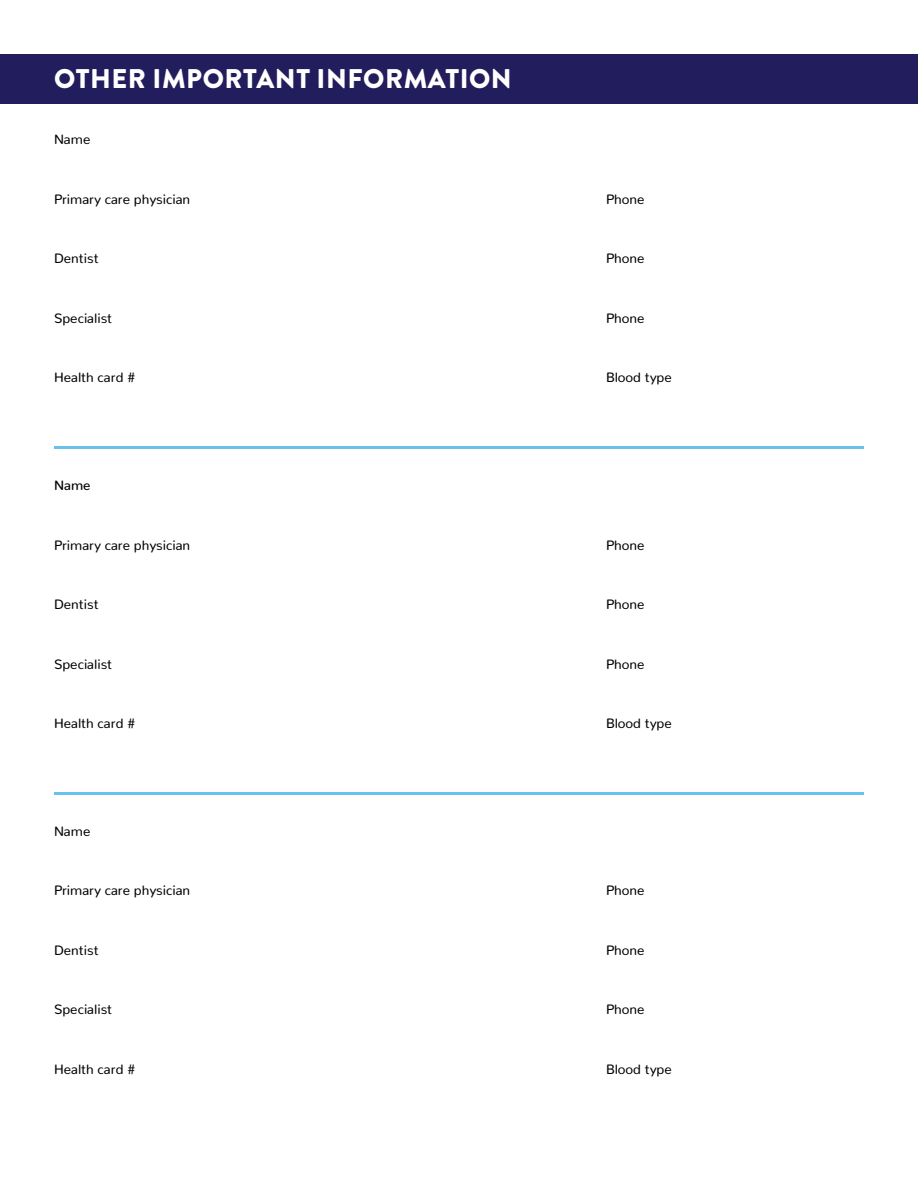
<style>
.page{position:relative;width:918px;height:1188px;background:#fff}
.page>*{position:absolute;margin:0;border:0;box-sizing:border-box;transform-origin:0 0}
.t1{font:900 27px "Brandon Grotesque";letter-spacing:.02em;color:#fff}
.t2{font:13.5px "Nunito";color:#000}
.t3{font:500 13.5px "Nunito";color:#000}
</style>
<div class="page">
<div style="left:0;top:54px;width:918px;height:50px;background:#221d5d"></div>
<hr style="left:54px;top:446px;width:810px;height:3px;background:#69c2ed">
<hr style="left:54px;top:792px;width:810px;height:3px;background:#69c2ed">
<h1 class="t1" style="left:54px;top:59px;width:459px">OTHER IMPORTANT INFORMATION</h1>
<p class="t2" style="left:54px;top:128px;width:38px">Name</p>
<p class="t2" style="left:54px;top:187px;width:138px">Primary care physician</p>
<p class="t2" style="left:606px;top:187px;width:40px">Phone</p>
<p class="t2" style="left:54px;top:247px;width:46px">Dentist</p>
<p class="t2" style="left:606px;top:247px;width:40px">Phone</p>
<p class="t2" style="left:54px;top:306px;width:60px">Specialist</p>
<p class="t2" style="left:606px;top:306px;width:40px">Phone</p>
<p class="t2" style="left:54px;top:366px;width:83px">Health card #</p>
<p class="t2" style="left:606px;top:366px;width:67px">Blood type</p>
<p class="t3" style="left:54px;top:474px;width:38px">Name</p>
<p class="t2" style="left:54px;top:533px;width:138px">Primary care physician</p>
<p class="t2" style="left:606px;top:533px;width:40px">Phone</p>
<p class="t2" style="left:54px;top:593px;width:46px">Dentist</p>
<p class="t2" style="left:606px;top:593px;width:40px">Phone</p>
<p class="t2" style="left:54px;top:652px;width:60px">Specialist</p>
<p class="t2" style="left:606px;top:652px;width:40px">Phone</p>
<p class="t2" style="left:54px;top:712px;width:83px">Health card #</p>
<p class="t2" style="left:606px;top:712px;width:67px">Blood type</p>
<p class="t2" style="left:54px;top:819px;width:38px">Name</p>
<p class="t2" style="left:54px;top:879px;width:138px">Primary care physician</p>
<p class="t2" style="left:606px;top:879px;width:40px">Phone</p>
<p class="t2" style="left:54px;top:938px;width:46px">Dentist</p>
<p class="t2" style="left:606px;top:938px;width:40px">Phone</p>
<p class="t2" style="left:54px;top:998px;width:60px">Specialist</p>
<p class="t2" style="left:606px;top:998px;width:40px">Phone</p>
<p class="t2" style="left:54px;top:1057px;width:83px">Health card #</p>
<p class="t2" style="left:606px;top:1057px;width:67px">Blood type</p>
</div>
